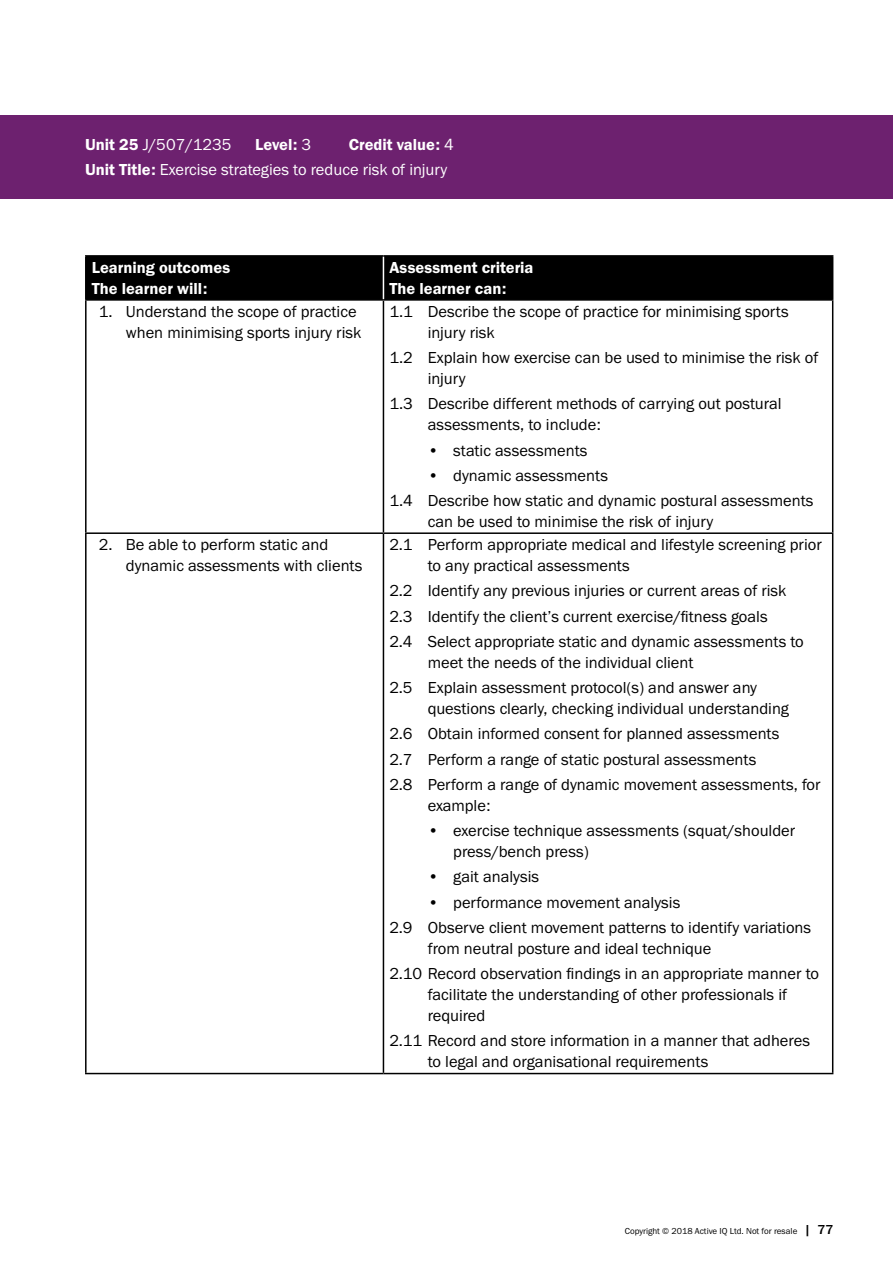
<style>
.page{position:relative;width:893px;height:1263px;background:#fff}
.page>*{position:absolute;margin:0;border:0;box-sizing:border-box;transform-origin:0 0}
.t1{font:16.5px/21px "Franklin Gothic URW Boo";color:#000}
.t2{font:16.5px/21px "Franklin Gothic URW Dem";color:#fff}
.t3{font:16.5px "Franklin Gothic URW Boo";color:#fff}
.t4{font:9px "Franklin Gothic URW Boo";color:#000}
.s1{font-family:"Franklin Gothic URW Dem"}
.s2{font-family:"Franklin Gothic URW Boo"}
.s3{font-family:"Franklin Gothic URW";font-weight:500;font-size:13.5px}
</style>
<div class="page">
<div style="left:0;top:115px;width:893px;height:84px;background:#6d216f"></div>
<div style="left:87px;top:257px;width:745px;height:42px;background:#000"></div>
<hr style="left:85px;top:255px;width:298px;height:2px;background:#000">
<hr style="left:85px;top:257px;width:2px;height:42px;background:#000">
<hr style="left:383px;top:255px;width:450px;height:2px;background:#000">
<hr style="left:832px;top:257px;width:1px;height:42px;background:#000">
<hr style="left:85px;top:299px;width:298px;height:2px;background:#000">
<hr style="left:85px;top:301px;width:2px;height:231px;background:#000">
<hr style="left:383px;top:299px;width:450px;height:2px;background:#000">
<hr style="left:383px;top:301px;width:1px;height:231px;background:#000">
<hr style="left:832px;top:301px;width:1px;height:231px;background:#000">
<hr style="left:85px;top:532px;width:298px;height:2px;background:#000">
<hr style="left:85px;top:534px;width:2px;height:539px;background:#000">
<hr style="left:383px;top:532px;width:450px;height:2px;background:#000">
<hr style="left:383px;top:534px;width:1px;height:539px;background:#000">
<hr style="left:832px;top:534px;width:1px;height:539px;background:#000">
<hr style="left:85px;top:1073px;width:298px;height:1px;background:#000">
<hr style="left:383px;top:1073px;width:450px;height:1px;background:#000">
<hr style="left:383px;top:257px;width:1px;height:42px;background:#fff">
<p class="t3" style="left:85px;top:134px;width:148px"><span class="s1">Unit 25</span> J/507/1235</p>
<p class="t2" style="left:255px;top:133px;width:58px">Level: <span class="s2">3</span></p>
<p class="t2" style="left:349px;top:133px;width:107px">Credit value: <span class="s2">4</span></p>
<p class="t3" style="left:85px;top:159px;width:364px"><span class="s1">Unit Title:</span> Exercise strategies to reduce risk of injury</p>
<p class="t2" style="left:92px;top:257px;width:140px">Learning outcomes<br>The learner will:</p>
<p class="t2" style="left:389px;top:257px;width:146px">Assessment criteria<br>The learner can:</p>
<p class="t1" style="left:99px;top:301px;width:264px;text-align:right">1. Understand the scope of practice when minimising sports injury risk</p>
<p class="t1" style="left:428px;top:301px;width:363px;text-indent:-38px">1.1 Describe the scope of practice for minimising sports injury risk</p>
<p class="t1" style="left:428px;top:347px;width:392px;text-indent:-38px">1.2 Explain how exercise can be used to minimise the risk of injury</p>
<p class="t1" style="left:428px;top:393px;width:355px;text-indent:-38px">1.3 Describe different methods of carrying out postural assessments, to include:</p>
<p class="t1" style="left:428px;top:439px;width:161px">• static assessments</p>
<p class="t1" style="left:389px;top:462px;width:426px;line-height:25.2px;text-indent:38px">• dynamic assessments<br>1.4 Describe how static and dynamic postural assessments</p>
<p class="t1" style="left:428px;top:511px;width:287px">can be used to minimise the risk of injury</p>
<p class="t1" style="left:126px;top:534px;width:238px;text-indent:-27px">2. Be able to perform static and dynamic assessments with clients</p>
<p class="t1" style="left:428px;top:534px;width:396px;text-indent:-38px">2.1 Perform appropriate medical and lifestyle screening prior to any practical assessments</p>
<p class="t1" style="left:389px;top:578px;width:416px;line-height:25.2px">2.2 Identify any previous injuries or current areas of risk<br>2.3 Identify the client’s current exercise/fitness goals<br>2.4 Select appropriate static and dynamic assessments to</p>
<p class="t1" style="left:389px;top:649px;width:369px;line-height:25.2px;text-indent:38px">meet the needs of the individual client<br>2.5 Explain assessment protocol(s) and answer any</p>
<p class="t1" style="left:389px;top:696px;width:433px;line-height:25.2px;text-indent:38px">questions clearly, checking individual understanding<br>2.6 Obtain informed consent for planned assessments<br>2.7 Perform a range of static postural assessments<br>2.8 Perform a range of dynamic movement assessments, for</p>
<p class="t1" style="left:428px;top:795px;width:64px">example:</p>
<p class="t1" style="left:453px;top:820px;width:344px;text-indent:-26px">• exercise technique assessments (squat/shoulder press/bench press)</p>
<p class="t1" style="left:428px;top:866px;width:113px">• gait analysis</p>
<p class="t1" style="left:389px;top:889px;width:423px;line-height:25.2px;text-indent:38px">• performance movement analysis<br>2.9 Observe client movement patterns to identify variations</p>
<p class="t1" style="left:389px;top:935px;width:431px;line-height:25.2px;text-indent:38px">from neutral posture and ideal technique<br>2.10 Record observation findings in an appropriate manner to</p>
<p class="t1" style="left:428px;top:984px;width:361px">facilitate the understanding of other professionals if required</p>
<p class="t1" style="left:428px;top:1030px;width:384px;text-indent:-38px">2.11 Record and store information in a manner that adheres to legal and organisational requirements</p>
<p class="t4" style="left:625px;top:1226px;width:210px">Copyright © 2018 Active IQ Ltd. Not for resale <span class="s3">| 77</span></p>
</div>
